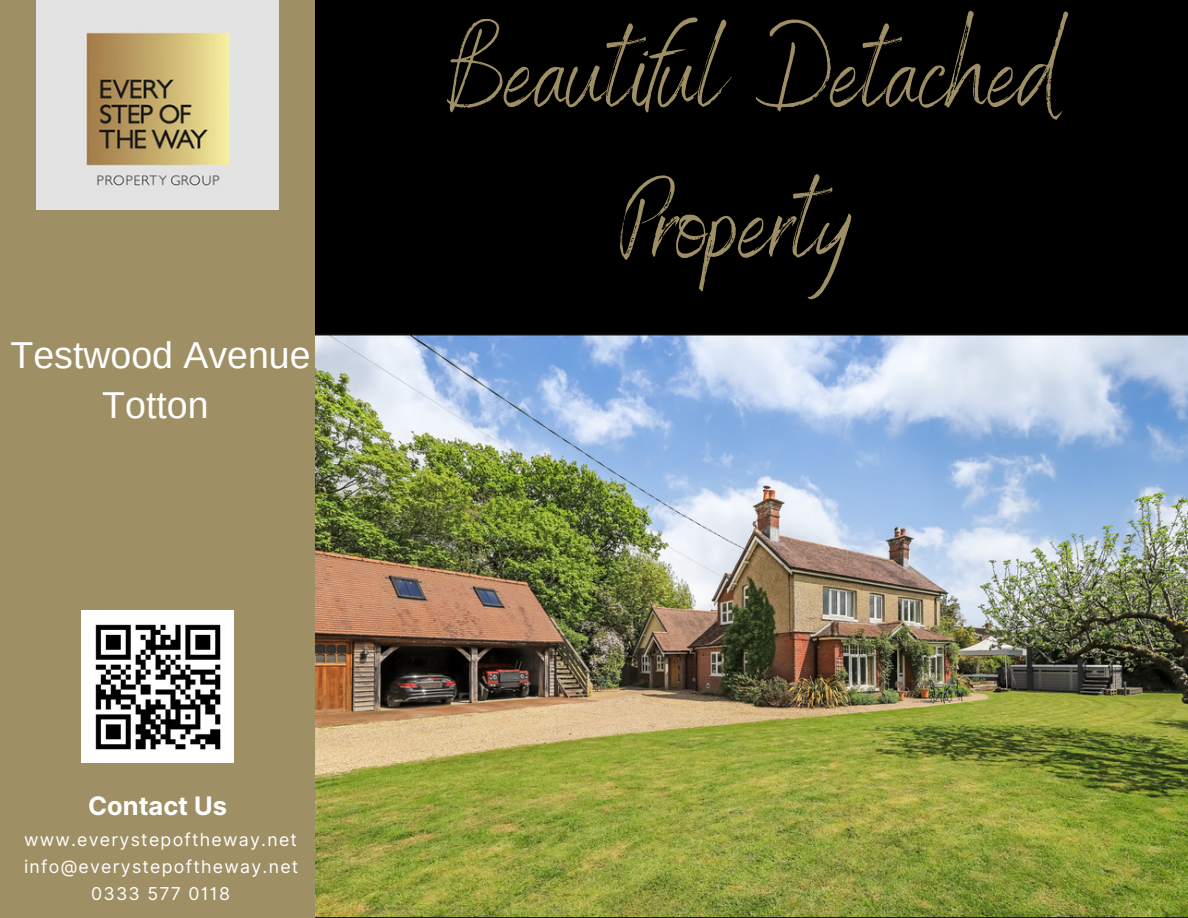
<style>
.page{position:relative;width:1188px;height:918px;background:#fff}
.page>*{position:absolute;margin:0;border:0;box-sizing:border-box;transform-origin:0 0}
.t1{font:108.3px/150.8px "Benedict";color:#9f8f64;text-align:center}
.t2{font:37.5px/50.7px "Arimo";color:#fff;text-align:center}
.t3{font:700 25.5px "Inter";color:#fff}
.t4{font:17.7px/27px "Inter";letter-spacing:.07em;color:#fff;text-align:center}
</style>
<div class="page">
<img style="left:0;top:0;width:1188px;height:918px">
<img style="left:37px;top:0;width:241px;height:209px">
<img style="left:82px;top:611px;width:152px;height:151px">
<p class="t2" style="left:11px;top:329px;width:302px">Testwood Avenue<br>Totton</p>
<p class="t1" style="left:447px;top:-9px;width:611px">Beautiful Detached<br>Property</p>
<p class="t3" style="left:88px;top:791px;width:140px">Contact Us</p>
<p class="t4" style="left:24px;top:826px;width:276px">www.everystepoftheway.net info@everystepoftheway.net<br>0333 577 0118</p>
</div>
